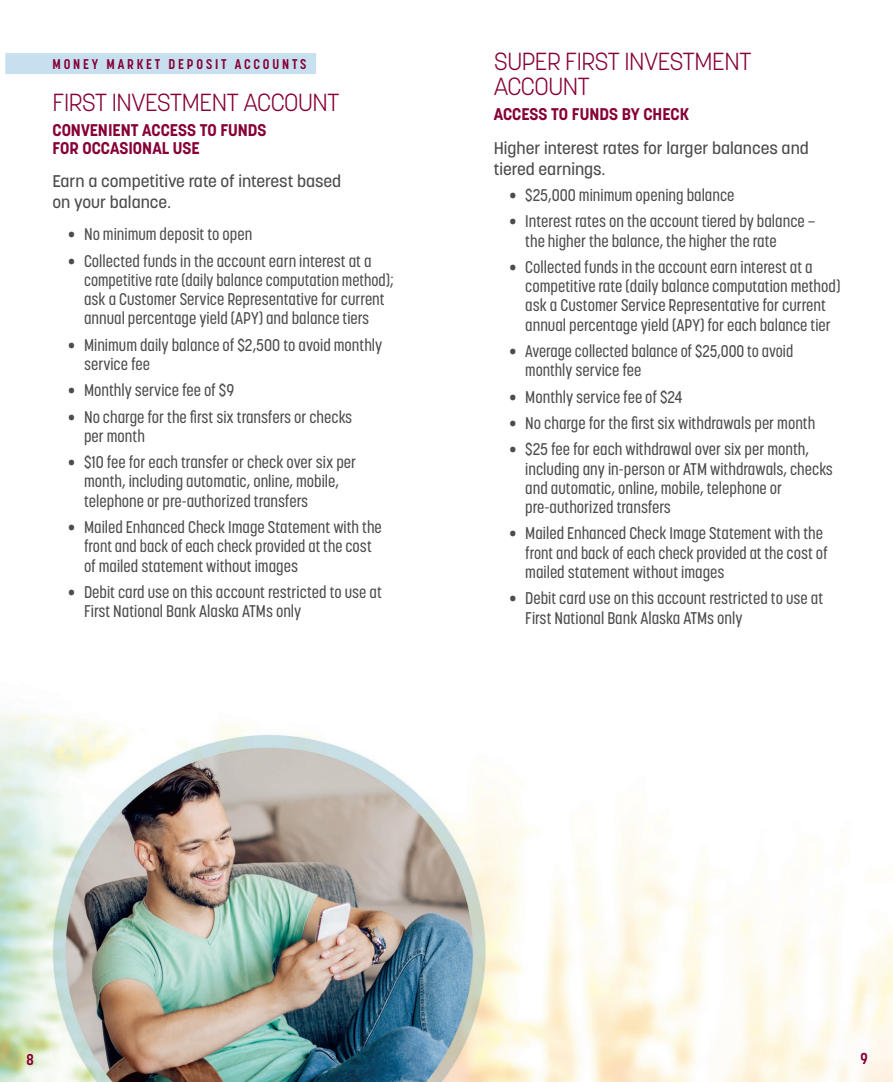
<style>
.page{position:relative;width:893px;height:1082px;background:#fff}
.page>*{position:absolute;margin:0;border:0;box-sizing:border-box;transform-origin:0 0}
.HEAD_b4_subh{font:300 24.5px/24.5px "Korolev";letter-spacing:-.02em;color:#860037}
.BULLET{font:500 16.8px/19.2px "Korolev Condensed";color:#4b4c4d}
.BODY{font:500 16.8px/21px "Korolev";color:#4b4c4d}
.SUBHEAD_1_after_HEAD{font:700 16.8px/17.5px "Korolev";color:#860037}
.t1{font:700 15.75px "Korolev Condensed";color:#860037}
.section_HEAD{font:700 14px "Korolev Condensed";letter-spacing:.2em;color:#860037}
</style>
<div class="page">
<img style="left:0;top:714px;width:892px;height:368px">
<div style="left:5px;top:53px;width:311px;height:21px;background:#c7e0f0"></div>
<svg style="left:0;top:1075px;width:6px;height:7px"></svg>
<svg style="left:886px;top:1075px;width:7px;height:7px"></svg>
<p class="section_HEAD" style="left:52px;top:55px;width:255px">MONEY MARKET DEPOSIT ACCOUNTS</p>
<p class="HEAD_b4_subh" style="left:52px;top:90px;width:289px">FIRST INVESTMENT ACCOUNT</p>
<p class="SUBHEAD_1_after_HEAD" style="left:52px;top:121px;width:215px">CONVENIENT ACCESS TO FUNDS<br>FOR OCCASIONAL USE</p>
<p class="BODY" style="left:52px;top:171px;width:290px">Earn a competitive rate of interest based on your balance.</p>
<p class="BULLET" style="left:68px;top:224px;width:185px">• No minimum deposit to open</p>
<p class="BULLET" style="left:84px;top:251px;width:311px;text-indent:-16px">• Collected funds in the account earn interest at a competitive rate (daily balance computation method); ask a Customer Service Representative for current annual percentage yield (APY) and balance tiers</p>
<p class="BULLET" style="left:84px;top:335px;width:300px;text-indent:-16px">• Minimum daily balance of $2,500 to avoid monthly service fee</p>
<p class="BULLET" style="left:68px;top:380px;width:167px">• Monthly service fee of $9</p>
<p class="BULLET" style="left:84px;top:407px;width:270px;text-indent:-16px">• No charge for the first six transfers or checks per month</p>
<p class="BULLET" style="left:84px;top:452px;width:274px;text-indent:-16px">• $10 fee for each transfer or check over six per month, including automatic, online, mobile, telephone or pre-authorized transfers</p>
<p class="BULLET" style="left:84px;top:517px;width:299px;text-indent:-16px">• Mailed Enhanced Check Image Statement with the front and back of each check provided at the cost of mailed statement without images</p>
<p class="BULLET" style="left:84px;top:582px;width:299px;text-indent:-16px">• Debit card use on this account restricted to use at<br>First National Bank Alaska ATMs only</p>
<p class="HEAD_b4_subh" style="left:494px;top:49px;width:259px">SUPER FIRST INVESTMENT<br>ACCOUNT</p>
<p class="SUBHEAD_1_after_HEAD" style="left:494px;top:105px;width:197px">ACCESS TO FUNDS BY CHECK</p>
<p class="BODY" style="left:494px;top:137px;width:316px">Higher interest rates for larger balances and tiered earnings.</p>
<p class="BULLET" style="left:509px;top:185px;width:226px">• $25,000 minimum opening balance</p>
<p class="BULLET" style="left:525px;top:212px;width:291px;text-indent:-16px">• Interest rates on the account tiered by balance — the higher the balance, the higher the rate</p>
<p class="BULLET" style="left:525px;top:257px;width:317px;text-indent:-16px">• Collected funds in the account earn interest at a competitive rate (daily balance computation method) ask a Customer Service Representative for current annual percentage yield (APY) for each balance tier</p>
<p class="BULLET" style="left:525px;top:341px;width:269px;text-indent:-16px">• Average collected balance of $25,000 to avoid monthly service fee</p>
<p class="BULLET" style="left:509px;top:387px;width:174px">• Monthly service fee of $24</p>
<p class="BULLET" style="left:509px;top:413px;width:307px">• No charge for the first six withdrawals per month</p>
<p class="BULLET" style="left:525px;top:439px;width:309px;text-indent:-16px">• $25 fee for each withdrawal over six per month, including any in-person or ATM withdrawals, checks and automatic, online, mobile, telephone or pre-authorized transfers</p>
<p class="BULLET" style="left:525px;top:524px;width:304px;text-indent:-16px">• Mailed Enhanced Check Image Statement with the front and back of each check provided at the cost of mailed statement without images</p>
<p class="BULLET" style="left:525px;top:588px;width:299px;text-indent:-16px">• Debit card use on this account restricted to use at<br>First National Bank Alaska ATMs only</p>
<p class="t1" style="left:26px;top:1050px;width:9px">8</p>
<p class="t1" style="left:860px;top:1049px;width:9px">9</p>
</div>
